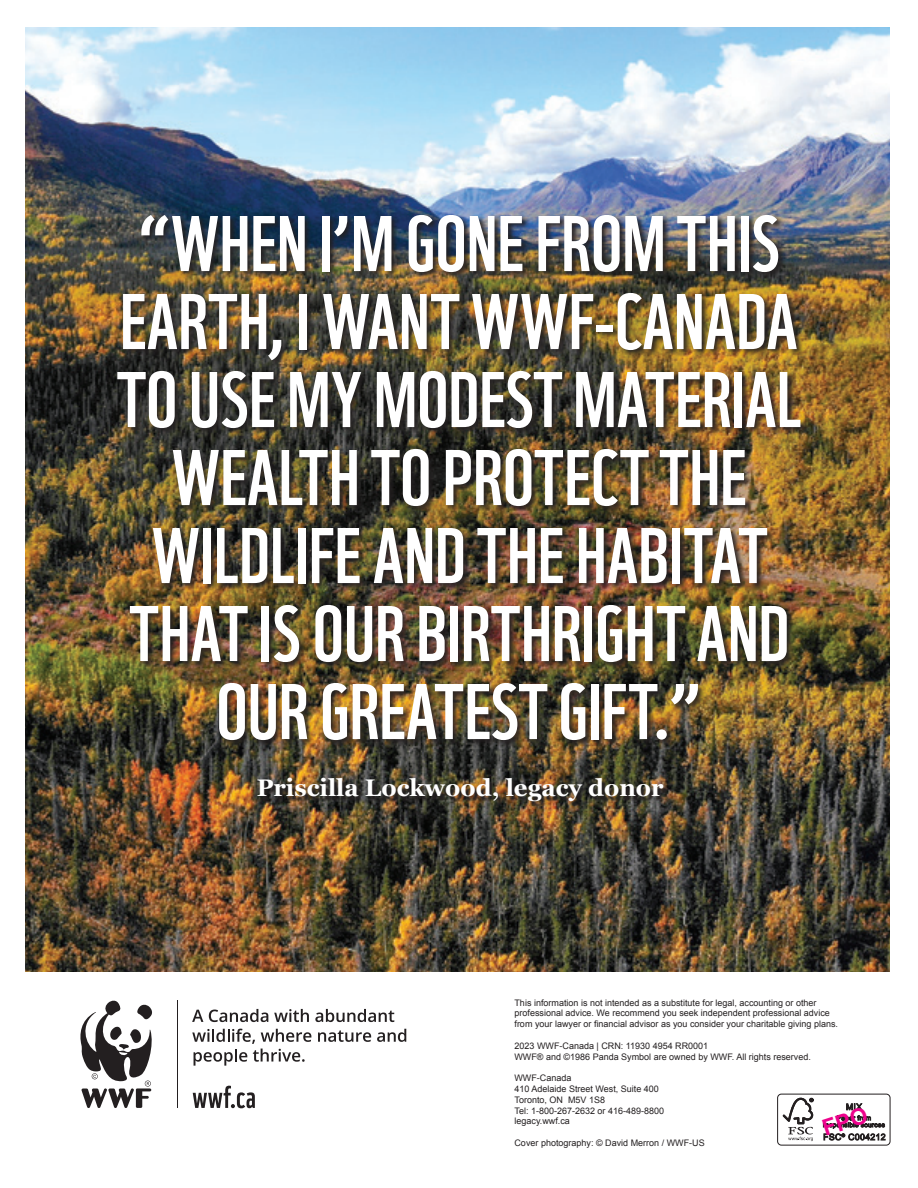
<style>
.page{position:relative;width:918px;height:1188px;background:#fff}
.page>*{position:absolute;margin:0;border:0;box-sizing:border-box;transform-origin:0 0}
.t1{font:76.5px/78px "WWF";color:#fff;text-align:center}
.t2{font:700 24px "Georgia";color:#fff}
.t3{font:9px/10.8px "Arial";color:#231f20}
</style>
<div class="page">
<img style="left:26px;top:27px;width:864px;height:945px">
<div style="left:116px;top:213px;width:693px;height:534px;background:#231f20;opacity:.9"></div>
<img style="left:259px;top:779px;width:409px;height:27px">
<div style="left:777px;top:1094px;width:113px;height:52px;border:1px solid #231f20;border-radius:4px"></div>
<svg style="left:783px;top:1098px;width:30px;height:43px"></svg>
<svg style="left:80px;top:1000px;width:72px;height:108px"></svg>
<hr style="left:177px;top:1001px;width:1px;height:107px;background:#231f20">
<svg style="left:193px;top:1086px;width:62px;height:22px"></svg>
<svg style="left:192px;top:1010px;width:11px;height:12px"></svg>
<svg style="left:209px;top:1009px;width:59px;height:13px"></svg>
<svg style="left:274px;top:1009px;width:35px;height:13px"></svg>
<svg style="left:315px;top:1009px;width:79px;height:13px"></svg>
<svg style="left:318px;top:1030px;width:53px;height:12px"></svg>
<svg style="left:377px;top:1029px;width:29px;height:13px"></svg>
<svg style="left:192px;top:1029px;width:119px;height:37px"></svg>
<svg style="left:822px;top:1103px;width:63px;height:37px"></svg>
<p class="t1" style="left:116px;top:201px;width:688px">“WHEN I’M GONE FROM THIS<br>EARTH, I WANT WWF-CANADA<br>TO USE MY MODEST MATERIAL<br>WEALTH TO PROTECT THE<br>WILDLIFE AND THE HABITAT<br>THAT IS OUR BIRTHRIGHT AND<br>OUR GREATEST GIFT.”</p>
<p class="t2" style="left:257px;top:769px;width:408px">Priscilla Lockwood, legacy donor</p>
<p class="t3" style="left:514px;top:997px;width:325px">This information is not intended as a substitute for legal, accounting or other professional advice. We recommend you seek independent professional advice from your lawyer or financial advisor as you consider your charitable giving plans.</p>
<p class="t3" style="left:514px;top:1040px;width:195px">2023 WWF-Canada | CRN: 11930 4954 RR0001</p>
<p class="t3" style="left:514px;top:1051px;width:298px">WWF® and ©1986 Panda Symbol are owned by WWF. All rights reserved.</p>
<p class="t3" style="left:514px;top:1073px;width:59px">WWF-Canada</p>
<p class="t3" style="left:514px;top:1083px;width:146px">410 Adelaide Street West, Suite 400</p>
<p class="t3" style="left:514px;top:1094px;width:92px">Toronto, ON M5V 1S8</p>
<p class="t3" style="left:514px;top:1105px;width:151px">Tel: 1-800-267-2632 or 416-489-8800</p>
<p class="t3" style="left:514px;top:1116px;width:57px">legacy.wwf.ca</p>
<p class="t3" style="left:514px;top:1137px;width:192px">Cover photography: © David Merron / WWF-US</p>
</div>
